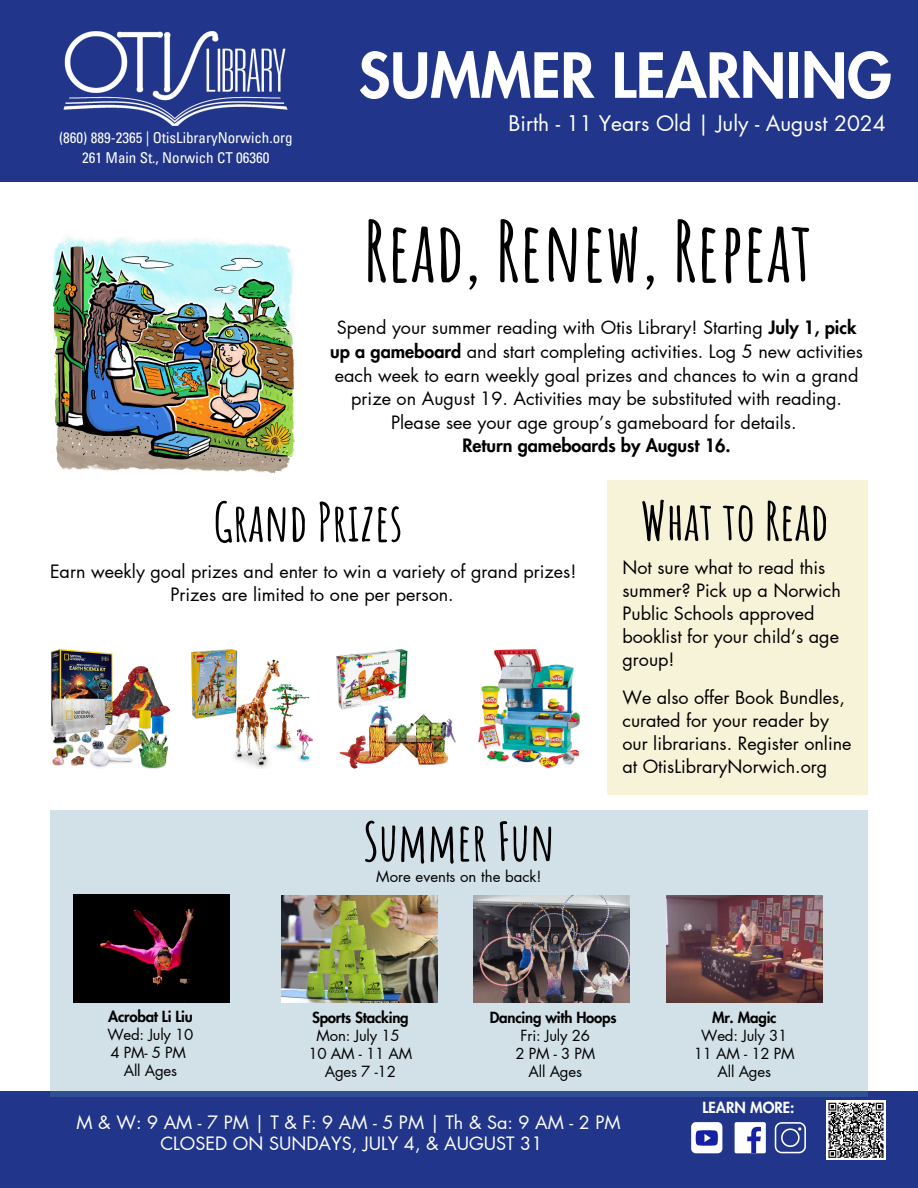
<style>
.page{position:relative;width:918px;height:1188px;background:#fff}
.page>*{position:absolute;margin:0;border:0;box-sizing:border-box;transform-origin:0 0}
.t1{font:700 82.5px "Amatic SC";color:#000}
.t2{font:800 60.45px "Futura LT Pro";color:#fff}
.t3{font:700 52.5px "Amatic SC";color:#000}
.t4{font:21px "Futura LT Pro";color:#fff}
.t5{font:18px/23px "Futura LT Pro";color:#000;text-align:center}
.t6{font:18px/21.3px "Futura LT Pro";color:#fff;text-align:center}
.t7{font:15px "Futura LT Pro";letter-spacing:-.015em;color:#000}
.t8{font:condensed 15px "Univers LT Pro";color:#fff}
.t9{font:800 15px "Futura LT Pro";letter-spacing:-.015em;color:#000}
.t10{font:800 15px "Futura LT Pro";color:#fff}
.s1{font-weight:800}
</style>
<div class="page">
<div style="left:0;top:1092px;width:918px;height:96px;background:#21368b"></div>
<div style="left:0;top:0;width:918px;height:182px;background:#21368b"></div>
<svg style="left:775px;top:1122px;width:31px;height:31px"></svg>
<div style="left:735px;top:1122px;width:31px;height:31px;background:#fff;border-radius:2px"></div>
<svg style="left:747px;top:1127px;width:14px;height:26px"></svg>
<div style="left:691px;top:1122px;width:31px;height:31px;background:#fff;border-radius:5px"></div>
<svg style="left:696px;top:1130px;width:22px;height:16px"></svg>
<div style="left:826px;top:1100px;width:60px;height:60px;background:#fff"></div>
<svg style="left:828px;top:1102px;width:56px;height:56px"></svg>
<div style="left:50px;top:810px;width:818px;height:286px;background:#d2e1e8"></div>
<img style="left:63px;top:31px;width:225px;height:95px">
<img style="left:52px;top:235px;width:243px;height:238px">
<div style="left:608px;top:480px;width:260px;height:314px;background:#f7f3d9"></div>
<img style="left:50px;top:649px;width:119px;height:120px">
<img style="left:192px;top:649px;width:120px;height:119px">
<img style="left:336px;top:649px;width:120px;height:120px">
<img style="left:479px;top:649px;width:101px;height:120px">
<img style="left:74px;top:894px;width:156px;height:109px">
<img style="left:282px;top:896px;width:156px;height:107px">
<img style="left:474px;top:896px;width:156px;height:107px">
<img style="left:666px;top:896px;width:156px;height:107px">
<h5 class="t8" style="left:59px;top:132px;width:235px">(860) 889-2365 | OtisLibraryNorwich.org</h5>
<h3 class="t8" style="left:82px;top:152px;width:189px">261 Main St., Norwich CT 06360</h3>
<p class="t2" style="left:358px;top:48px;width:535px">SUMMER LEARNING</p>
<h5 class="t4" style="left:509px;top:114px;width:379px">Birth - 11 Years Old | July - August 2024</h5>
<h5 class="t1" style="left:364px;top:198px;width:450px">Read, Renew, Repeat</h5>
<p class="t5" style="left:330px;top:317px;width:534px;line-height:23.7px">Spend your summer reading with Otis Library! Starting <span class="s1">July 1, pick up a gameboard</span> and start completing activities. Log 5 new activities each week to earn weekly goal prizes and chances to win a grand prize on August 19. Activities may be substituted with reading.<br>Please see your age group’s gameboard for details.<br><span class="s1">Return gameboards by August 16.</span></p>
<p class="t3" style="left:213px;top:488px;width:191px">Grand Prizes</p>
<p class="t5" style="left:50px;top:560px;width:528px;line-height:23.7px">Earn weekly goal prizes and enter to win a variety of grand prizes!<br>Prizes are limited to one per person.</p>
<p class="t3" style="left:363px;top:808px;width:193px">Summer Fun</p>
<p class="t7" style="left:376px;top:870px;width:167px">More events on the back!</p>
<p class="t3" style="left:641px;top:487px;width:189px">What to Read</p>
<h3 class="t5" style="left:622px;top:557px;width:220px;text-align:left">Not sure what to read this summer? Pick up a Norwich<br>Public Schools approved booklist for your child‘s age group!</h3>
<p class="t5" style="left:622px;top:687px;width:231px;text-align:left">We also offer Book Bundles, curated for your reader by our librarians. Register online at OtisLibraryNorwich.org</p>
<p class="t9" style="left:108px;top:1010px;width:86px">Acrobat Li Liu</p>
<p class="t7" style="left:107px;top:1028px;width:88px">Wed: July 10</p>
<p class="t7" style="left:111px;top:1046px;width:77px">4 PM- 5 PM</p>
<p class="t7" style="left:124px;top:1064px;width:55px">All Ages</p>
<p class="t9" style="left:312px;top:1011px;width:98px">Sports Stacking</p>
<p class="t7" style="left:317px;top:1029px;width:85px">Mon: July 15</p>
<p class="t7" style="left:308px;top:1047px;width:105px">10 AM - 11 AM</p>
<p class="t7" style="left:325px;top:1065px;width:73px">Ages 7 -12</p>
<p class="t9" style="left:490px;top:1011px;width:128px">Dancing with Hoops</p>
<p class="t7" style="left:521px;top:1029px;width:71px">Fri: July 26</p>
<p class="t7" style="left:515px;top:1047px;width:81px">2PM-3PM</p>
<p class="t7" style="left:529px;top:1065px;width:55px">All Ages</p>
<h3 class="t6" style="left:77px;top:1113px;width:545px">M&amp;W:9AM-7PM|T&amp;F:9AM-5PM|Th&amp;Sa:9AM-2PM<br>CLOSED ON SUNDAYS, JULY 4, &amp; AUGUST 31</h3>
<p class="t9" style="left:712px;top:1011px;width:66px">Mr. Magic</p>
<p class="t7" style="left:701px;top:1029px;width:88px">Wed: July 31</p>
<p class="t7" style="left:694px;top:1047px;width:102px">11 AM - 12 PM</p>
<h5 class="t7" style="left:718px;top:1065px;width:55px">All Ages</h5>
<h5 class="t10" style="left:703px;top:1100px;width:93px">LEARN MORE:</h5>
</div>
